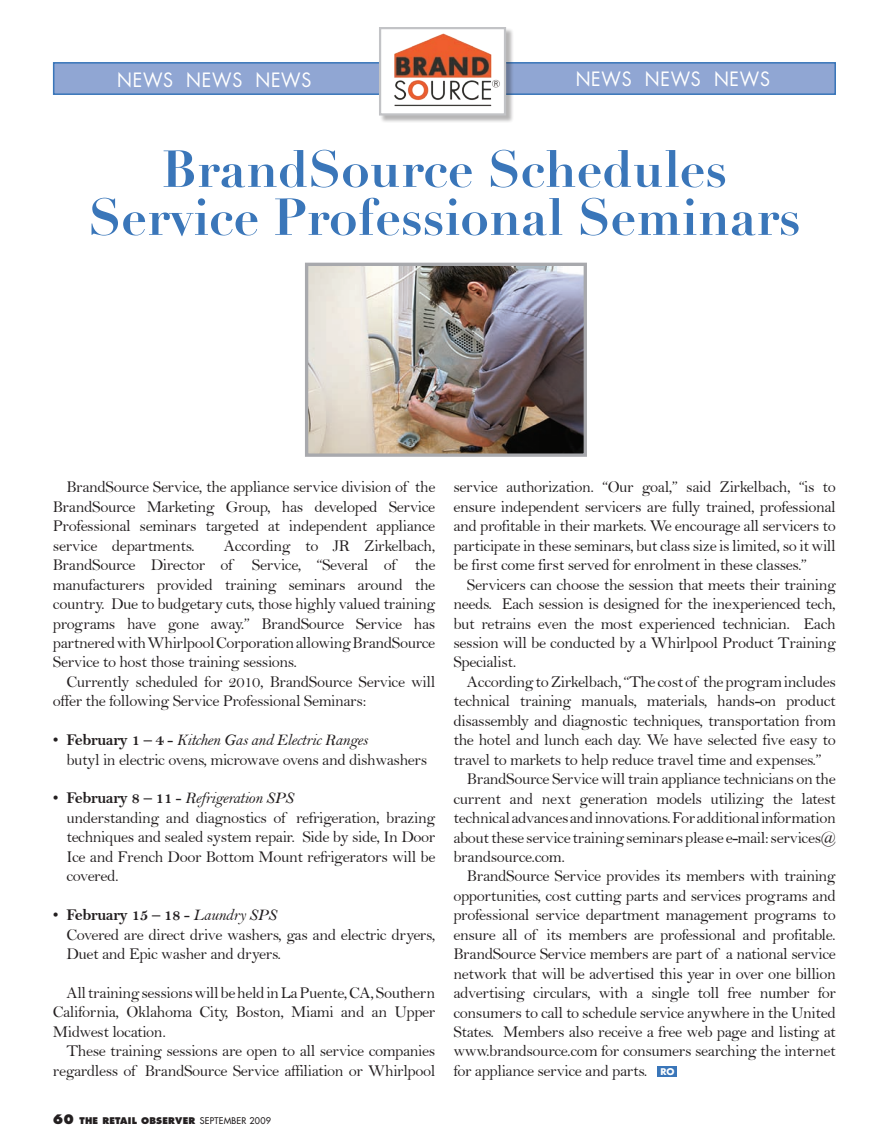
<style>
.page{position:relative;width:890px;height:1148px;background:#fff}
.page>*{position:absolute;margin:0;border:0;box-sizing:border-box;transform-origin:0 0}
.RO_Blue_Header-writ{font:700 51px/48px "Didot";color:#3a76b9;text-align:center}
.t1{font:19.2px "Futura";letter-spacing:.04em;color:#fff;scale:.93 1}
.RO_Body_Text_Bell{font:16.5px/19.5px "Bell";letter-spacing:-.025em;color:#231f20;text-align:justify}
.RO_Bulleted_text{font:16.5px/19.5px "Bell";letter-spacing:-.025em;color:#231f20;text-align:justify}
.RO_Bulleted_text-2{font:16.5px "Bell MT Italic";letter-spacing:-.025em;color:#231f20}
.RO_Bulleted_text-3{font:16.5px "Bell MT Bold";letter-spacing:-.025em;color:#231f20}
.t2{font:800 9px "Futura";letter-spacing:.025em;color:#231f20}
.RO_Indicia_2{font:700 9px "Futura";color:#fff}
.s1{font-family:"Bell"}
.s2{font-family:"Bell MT Bold"}
.s3{font-family:"Bell MT Italic"}
.s4{font-size:12.75px}
.s5{font-weight:400}
</style>
<div class="page">
<div style="left:53px;top:62px;width:783px;height:33px;background:#90a6d3;border:2px solid #3a76b9"></div>
<div style="left:380px;top:28px;width:134px;height:95px;background:#231f20;opacity:.33"></div>
<div style="left:380px;top:28px;width:125px;height:86px;background:#fff"></div>
<img style="left:394px;top:33px;width:106px;height:74px">
<div style="left:379px;top:27px;width:127px;height:89px;border:2px solid #c2c3c6"></div>
<div style="left:657px;top:1066px;width:20px;height:10px;background:#3a76b9"></div>
<img style="left:309px;top:267px;width:274px;height:186px">
<div style="left:305px;top:263px;width:282px;height:194px;border:3px solid #a8a9ad"></div>
<p class="t1" style="left:117px;top:68px;width:210px">NEWS NEWS NEWS</p>
<p class="t1" style="left:576px;top:67px;width:210px">NEWS NEWS NEWS</p>
<p class="RO_Blue_Header-writ" style="left:88px;top:146px;width:714px">BrandSource Schedules<br>Service Professional Seminars</p>
<p class="RO_Body_Text_Bell" style="left:53px;top:477px;width:384px;text-indent:14px">BrandSource Service, the appliance service division of the BrandSource Marketing Group, has developed Service Professional seminars targeted at independent appliance service departments.</p>
<p class="RO_Body_Text_Bell" style="left:53px;top:535px;width:384px;text-indent:171px">According to JR Zirkelbach, BrandSource Director of Service, “Several of the manufacturers provided training seminars around the country. Due to budgetary cuts, those highly valued training programs have gone away.” BrandSource Service has partnered with Whirlpool Corporation allowing BrandSource Service to host those training sessions.</p>
<p class="RO_Body_Text_Bell" style="left:53px;top:672px;width:384px;text-indent:13px">Currently scheduled for 2010, BrandSource Service will offer the following Service Professional Seminars:</p>
<p class="RO_Bulleted_text-2" style="left:53px;top:730px;width:316px"><span class="s1">•</span> <span class="s2">February 1 – 4</span> <span class="s1">-</span> Kitchen Gas and Electric Ranges</p>
<p class="RO_Bulleted_text" style="left:66px;top:749px;width:362px">butyl in electric ovens, microwave ovens and dishwashers</p>
<p class="RO_Bulleted_text-2" style="left:53px;top:788px;width:242px"><span class="s1">•</span> <span class="s2">February 8 – 11</span> <span class="s1">-</span> Refrigeration SPS</p>
<p class="RO_Bulleted_text" style="left:66px;top:807px;width:370px">understanding and diagnostics of refrigeration, brazing techniques and sealed system repair. Side by side, In Door Ice and French Door Bottom Mount refrigerators will be covered.</p>
<p class="RO_Bulleted_text-3" style="left:53px;top:905px;width:226px"><span class="s1">•</span> February 15 – 18 <span class="s1">-</span> <span class="s3">Laundry SPS</span></p>
<p class="RO_Bulleted_text" style="left:66px;top:924px;width:370px">Covered are direct drive washers, gas and electric dryers,<br>Duet and Epic washer and dryers.</p>
<p class="RO_Body_Text_Bell" style="left:53px;top:982px;width:384px;text-indent:13px">All training sessions will be held in La Puente, CA, Southern California, Oklahoma City, Boston, Miami and an Upper Midwest location.</p>
<p class="RO_Body_Text_Bell" style="left:53px;top:1041px;width:384px;text-align:right">These training sessions are open to all service companies regardless of BrandSource Service affiliation or Whirlpool</p>
<p class="t2" style="left:53px;top:1115px;width:220px"><span class="s4">60</span> THE RETAIL OBSERVER <span class="s5">SEPTEMBER 2009</span></p>
<p class="RO_Body_Text_Bell" style="left:453px;top:477px;width:384px">service authorization. “Our goal,” said Zirkelbach, “is to ensure independent servicers are fully trained, professional and profitable in their markets. We encourage all servicers to participate in these seminars, but class size is limited, so it will be first come first served for enrolment in these classes.”</p>
<p class="RO_Body_Text_Bell" style="left:453px;top:574px;width:384px;text-indent:13px">Servicers can choose the session that meets their training needs. Each session is designed for the inexperienced tech, but retrains even the most experienced technician. Each session will be conducted by a Whirlpool Product Training Specialist.</p>
<p class="RO_Body_Text_Bell" style="left:453px;top:672px;width:384px;text-indent:13px">According to Zirkelbach, “The cost of the program includes technical training manuals, materials, hands-on product disassembly and diagnostic techniques, transportation from the hotel and lunch each day. We have selected five easy to travel to markets to help reduce travel time and expenses.”</p>
<p class="RO_Body_Text_Bell" style="left:453px;top:769px;width:384px;text-indent:13px">BrandSource Service will train appliance technicians on the current and next generation models utilizing the latest technical advances and innovations. For additional information about these service training seminars please e-mail: services@ brandsource.com.</p>
<p class="RO_Body_Text_Bell" style="left:453px;top:866px;width:384px;text-indent:13px">BrandSource Service provides its members with training opportunities, cost cutting parts and services programs and professional service department management programs to ensure all of its members are professional and profitable.<br>BrandSource Service members are part of a national service network that will be advertised this year in over one billion advertising circulars, with a single toll free number for consumers to call to schedule service anywhere in the United States. Members also receive a free web page and listing at www.brandsource.com for consumers searching the internet for appliance service and parts.</p>
<p class="RO_Indicia_2" style="left:660px;top:1065px;width:15px">RO</p>
</div>
